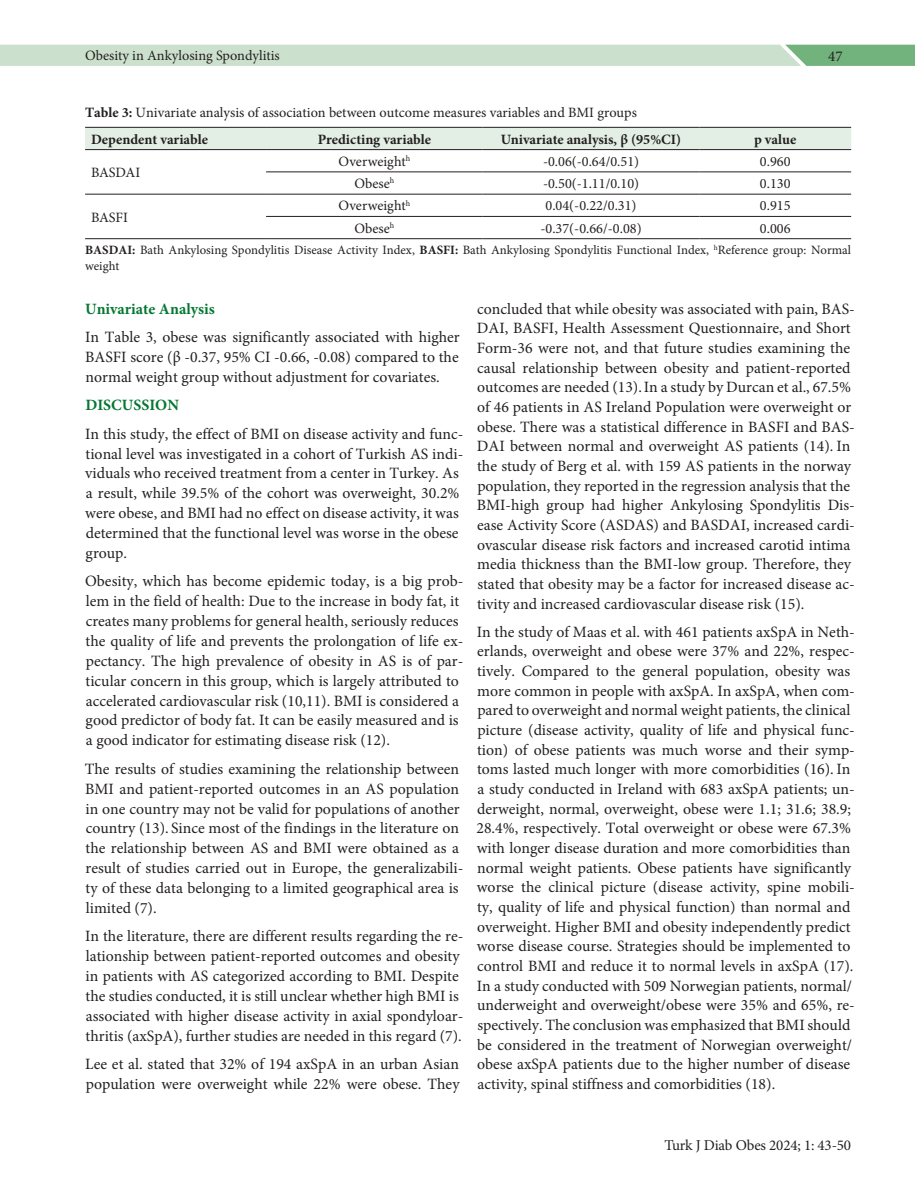
<style>
.page{position:relative;width:915px;height:1191px;background:#fff}
.page>*{position:absolute;margin:0;border:0;box-sizing:border-box;transform-origin:0 0}
.t1{font:15.75px/19.6px "Minion Pro";color:#231f20}
.t2{font:700 15.75px "Minion Pro";color:#057732}
.t3{font:15px "Minion Pro";letter-spacing:-.01em;color:#231f20}
.t4{font:14.25px "Minion Pro";color:#231f20}
.t5{font:700 14.25px "Minion Pro";color:#231f20}
.t6{font:12.75px/16.5px "Minion Pro";color:#231f20}
.s1{font-weight:700}
</style>
<div class="page">
<svg style="left:0;top:45px;width:914px;height:21px;background:#c0dbc3"></svg>
<div style="left:85px;top:128px;width:765px;height:21px;background:#e3efe4"></div>
<hr style="left:266px;top:172px;width:216px;height:1px;background:#231f20">
<hr style="left:482px;top:172px;width:217px;height:1px;background:#231f20">
<hr style="left:699px;top:172px;width:151px;height:1px;background:#231f20">
<hr style="left:85px;top:194px;width:181px;height:1px;background:#231f20">
<hr style="left:266px;top:194px;width:216px;height:1px;background:#231f20">
<hr style="left:482px;top:194px;width:217px;height:1px;background:#231f20">
<hr style="left:699px;top:194px;width:151px;height:1px;background:#231f20">
<hr style="left:266px;top:216px;width:216px;height:1px;background:#231f20">
<hr style="left:482px;top:216px;width:217px;height:1px;background:#231f20">
<hr style="left:699px;top:216px;width:151px;height:1px;background:#231f20">
<hr style="left:85px;top:238px;width:181px;height:1px;background:#231f20">
<hr style="left:266px;top:238px;width:216px;height:1px;background:#231f20">
<hr style="left:482px;top:238px;width:217px;height:1px;background:#231f20">
<hr style="left:699px;top:238px;width:151px;height:1px;background:#231f20">
<hr style="left:85px;top:127px;width:181px;height:1px;background:#231f20">
<hr style="left:266px;top:127px;width:216px;height:1px;background:#231f20">
<hr style="left:482px;top:127px;width:217px;height:1px;background:#231f20">
<hr style="left:699px;top:127px;width:151px;height:1px;background:#231f20">
<hr style="left:85px;top:149px;width:181px;height:1px;background:#231f20">
<hr style="left:266px;top:149px;width:216px;height:1px;background:#231f20">
<hr style="left:482px;top:149px;width:217px;height:1px;background:#231f20">
<hr style="left:699px;top:149px;width:151px;height:1px;background:#231f20">
<p class="t4" style="left:85px;top:46px;width:196px">Obesity in Ankylosing Spondylitis</p>
<p class="t3" style="left:827px;top:46px;width:16px">47</p>
<p class="t4" style="left:85px;top:103px;width:553px"><span class="s1">Table 3:</span> Univariate analysis of association between outcome measures variables and BMI groups</p>
<p class="t5" style="left:91px;top:129px;width:118px">Dependent variable</p>
<p class="t5" style="left:317px;top:129px;width:115px">Predicting variable</p>
<p class="t5" style="left:500px;top:129px;width:182px">Univariate analysis, β (95%CI)</p>
<p class="t5" style="left:753px;top:129px;width:44px">p value</p>
<p class="t4" style="left:91px;top:163px;width:51px">BASDAI</p>
<p class="t4" style="left:338px;top:152px;width:73px">Overweight<sup>h</sup></p>
<p class="t4" style="left:543px;top:152px;width:98px">-0.06(-0.64/0.51)</p>
<p class="t4" style="left:759px;top:152px;width:32px">0.960</p>
<p class="t4" style="left:354px;top:174px;width:41px">Obese<sup>h</sup></p>
<p class="t4" style="left:543px;top:174px;width:98px">-0.50(-1.11/0.10)</p>
<p class="t4" style="left:759px;top:174px;width:32px">0.130</p>
<p class="t4" style="left:338px;top:196px;width:73px">Overweight<sup>h</sup></p>
<p class="t4" style="left:545px;top:196px;width:92px">0.04(-0.22/0.31)</p>
<p class="t4" style="left:759px;top:196px;width:32px">0.915</p>
<p class="t4" style="left:354px;top:219px;width:41px">Obese<sup>h</sup></p>
<p class="t4" style="left:540px;top:219px;width:103px">-0.37(-0.66/-0.08)</p>
<p class="t4" style="left:759px;top:219px;width:32px">0.006</p>
<p class="t6" style="left:85px;top:241px;width:767px"><span class="s1">BASDAI:</span> Bath Ankylosing Spondylitis Disease Activity Index, <span class="s1">BASFI:</span> Bath Ankylosing Spondylitis Functional Index, <sup>h</sup>Reference group: Normal weight</p>
<p class="t4" style="left:91px;top:207px;width:38px">BASFI</p>
<p class="t2" style="left:85px;top:297px;width:131px">Univariate Analysis</p>
<p class="t1" style="left:85px;top:327px;width:376px;text-align:justify">In Table 3, obese was significantly associated with higher BASFI score (β -0.37, 95% CI -0.66, -0.08) compared to the normal weight group without adjustment for covariates.</p>
<p class="t2" style="left:85px;top:394px;width:95px">DISCUSSION</p>
<p class="t1" style="left:85px;top:424px;width:379px">In this study, the effect of BMI on disease activity and func&shy;tional level was investigated in a cohort of Turkish AS indi&shy;viduals who received treatment from a center in Turkey. As a result, while 39.5% of the cohort was overweight, 30.2% were obese, and BMI had no effect on disease activity, it was determined that the functional level was worse in the obese group.</p>
<p class="t1" style="left:85px;top:571px;width:379px">Obesity, which has become epidemic today, is a big prob&shy;lem in the field of health: Due to the increase in body fat, it creates many problems for general health, seriously reduces the quality of life and prevents the prolongation of life ex&shy;pectancy. The high prevalence of obesity in AS is of par&shy;ticular concern in this group, which is largely attributed to accelerated cardiovascular risk (10,11). BMI is considered a good predictor of body fat. It can be easily measured and is a good indicator for estimating disease risk (12).</p>
<p class="t1" style="left:85px;top:759px;width:380px">The results of studies examining the relationship between BMI and patient-reported outcomes in an AS population in one country may not be valid for populations of another country (13). Since most of the findings in the literature on the relationship between AS and BMI were obtained as a result of studies carried out in Europe, the generalizabili&shy;ty of these data belonging to a limited geographical area is limited (7).</p>
<p class="t1" style="left:85px;top:926px;width:379px">In the literature, there are different results regarding the re&shy;lationship between patient-reported outcomes and obesity in patients with AS categorized according to BMI. Despite the studies conducted, it is still unclear whether high BMI is associated with higher disease activity in axial spondyloar&shy;thritis (axSpA), further studies are needed in this regard (7).</p>
<p class="t1" style="left:85px;top:1054px;width:375px">Lee et al. stated that 32% of 194 axSpA in an urban Asian population were overweight while 22% were obese. They</p>
<p class="t1" style="left:476px;top:299px;width:379px">concluded that while obesity was associated with pain, BAS-DAI, BASFI, Health Assessment Questionnaire, and Short Form-36 were not, and that future studies examining the causal relationship between obesity and patient-reported outcomes are needed (13).In a study by Durcan et al., 67.5% of 46 patients in AS Ireland Population were overweight or obese. There was a statistical difference in BASFI and BAS-DAI between normal and overweight AS patients (14). In the study of Berg et al. with 159 AS patients in the norway population, they reported in the regression analysis that the BMI-high group had higher Ankylosing Spondylitis Dis&shy;ease Activity Score (ASDAS) and BASDAI, increased cardi&shy;ovascular disease risk factors and increased carotid intima media thickness than the BMI-low group. Therefore, they stated that obesity may be a factor for increased disease ac&shy;tivity and increased cardiovascular disease risk (15).</p>
<p class="t1" style="left:476px;top:622px;width:380px">In the study of Maas et al. with 461 patients axSpA in Neth&shy;erlands, overweight and obese were 37% and 22%, respec&shy;tively. Compared to the general population, obesity was more common in people with axSpA. In axSpA, when com&shy;pared to overweight and normal weight patients, the clinical picture (disease activity, quality of life and physical func&shy;tion) of obese patients was much worse and their symp&shy;toms lasted much longer with more comorbidities (16). In a study conducted in Ireland with 683 axSpA patients; un&shy;derweight, normal, overweight, obese were 1.1; 31.6; 38.9; 28.4%, respectively. Total overweight or obese were 67.3% with longer disease duration and more comorbidities than normal weight patients. Obese patients have significantly worse the clinical picture (disease activity, spine mobili&shy;ty, quality of life and physical function) than normal and overweight. Higher BMI and obesity independently predict worse disease course. Strategies should be implemented to control BMI and reduce it to normal levels in axSpA (17).<br>In a study conducted with 509 Norwegian patients, normal/ underweight and overweight/obese were 35% and 65%, re&shy;spectively. The conclusion was emphasized that BMI should be considered in the treatment of Norwegian overweight/ obese axSpA patients due to the higher number of disease activity, spinal stiffness and comorbidities (18).</p>
<p class="t3" style="left:664px;top:1134px;width:188px">Turk J Diab Obes 2024; 1: 43-50</p>
</div>
